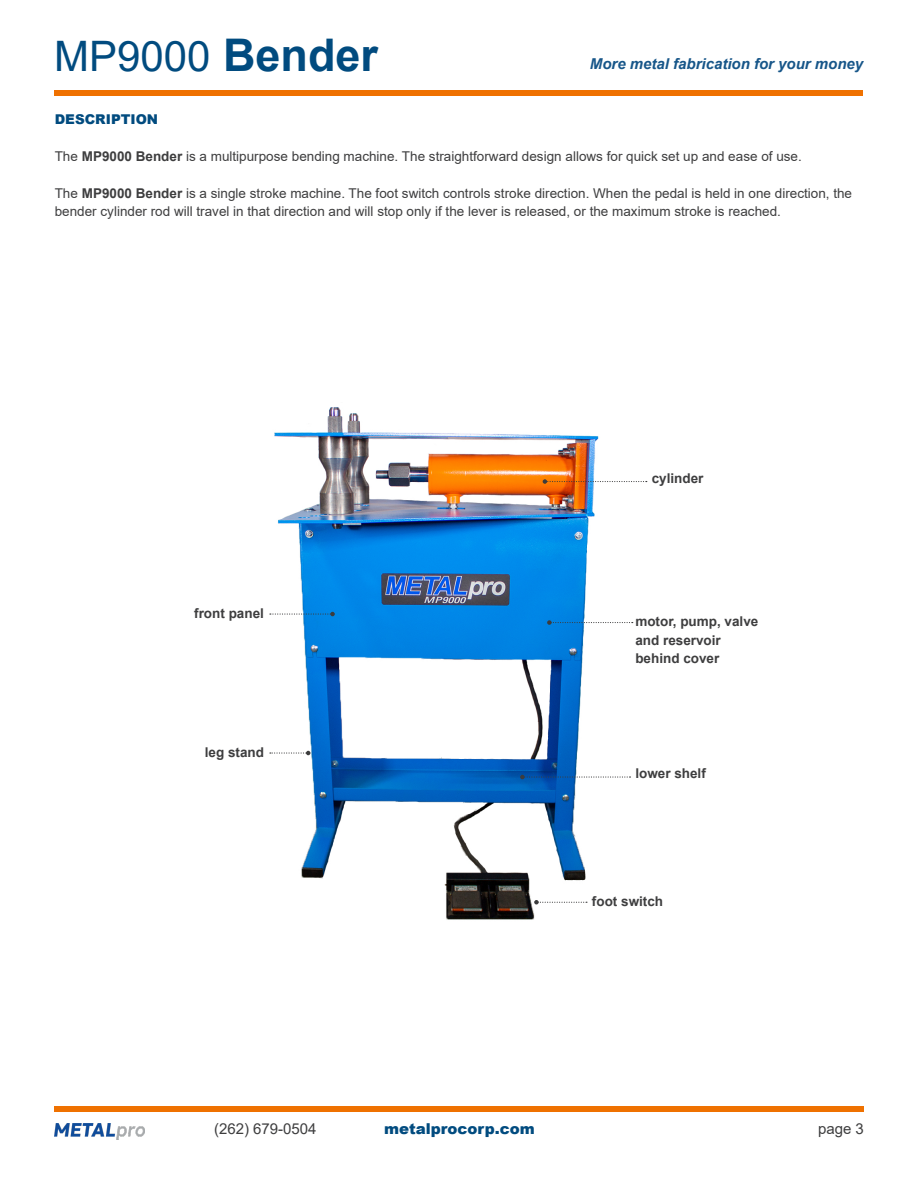
<style>
.page{position:relative;width:918px;height:1188px;background:#fff}
.page>*{position:absolute;margin:0;border:0;box-sizing:border-box;transform-origin:0 0}
.t1{font:42px "Arial";color:#014b7f}
.t2{font:italic 700 15px "Arial";color:#175689}
.t3{font:15px "Arial";color:#3e3e3f}
.t4{font:900 15px "Arial";color:#014b7f}
.t5{font:13.5px/18.5px "Arial";color:#3e3e3f}
.t6{font:700 13.5px/18.5px "Arial";color:#3e3e3f}
.t7{font:900 13.5px "Arial";color:#014b7f}
.s1{font-weight:700;font-size:45px}
.s2{font-weight:700}
</style>
<div class="page">
<img style="left:269px;top:407px;width:330px;height:513px">
<div style="left:55px;top:90px;width:808px;height:6px;background:#ef7100"></div>
<div style="left:55px;top:1106px;width:809px;height:6px;background:#ef7100"></div>
<img style="left:54px;top:1123px;width:90px;height:16px">
<svg style="left:270px;top:612px;width:65px;height:4px"></svg>
<svg style="left:520px;top:775px;width:111px;height:4px"></svg>
<svg style="left:534px;top:900px;width:53px;height:4px"></svg>
<svg style="left:547px;top:620px;width:86px;height:5px"></svg>
<svg style="left:543px;top:479px;width:104px;height:5px"></svg>
<svg style="left:270px;top:751px;width:40px;height:4px"></svg>
<p class="t1" style="left:54px;top:27px;width:325px">MP9000 <span class="s1">Bender</span></p>
<p class="t2" style="left:590px;top:54px;width:275px">More metal fabrication for your money</p>
<p class="t7" style="left:55px;top:109px;width:105px">DESCRIPTION</p>
<p class="t5" style="left:55px;top:147px;width:749px">The <span class="s2">MP9000 Bender</span> is a multipurpose bending machine. The straightforward design allows for quick set up and ease of use.</p>
<p class="t5" style="left:55px;top:184px;width:799px">The <span class="s2">MP9000 Bender</span> is a single stroke machine. The foot switch controls stroke direction. When the pedal is held in one direction, the bender cylinder rod will travel in that direction and will stop only if the lever is released, or the maximum stroke is reached.</p>
<p class="t6" style="left:194px;top:604px;width:71px">front panel</p>
<p class="t6" style="left:205px;top:743px;width:61px">leg stand</p>
<p class="t6" style="left:652px;top:469px;width:53px">cylinder</p>
<p class="t6" style="left:635px;top:612px;width:125px">motor, pump, valve and reservoir</p>
<p class="t6" style="left:635px;top:649px;width:86px">behind cover</p>
<p class="t6" style="left:635px;top:765px;width:72px">lower shelf</p>
<p class="t6" style="left:592px;top:892px;width:73px">foot switch</p>
<p class="t3" style="left:214px;top:1119px;width:104px">(262) 679-0504</p>
<p class="t4" style="left:384px;top:1118px;width:152px">metalprocorp.com</p>
<p class="t3" style="left:818px;top:1119px;width:47px">page 3</p>
</div>
